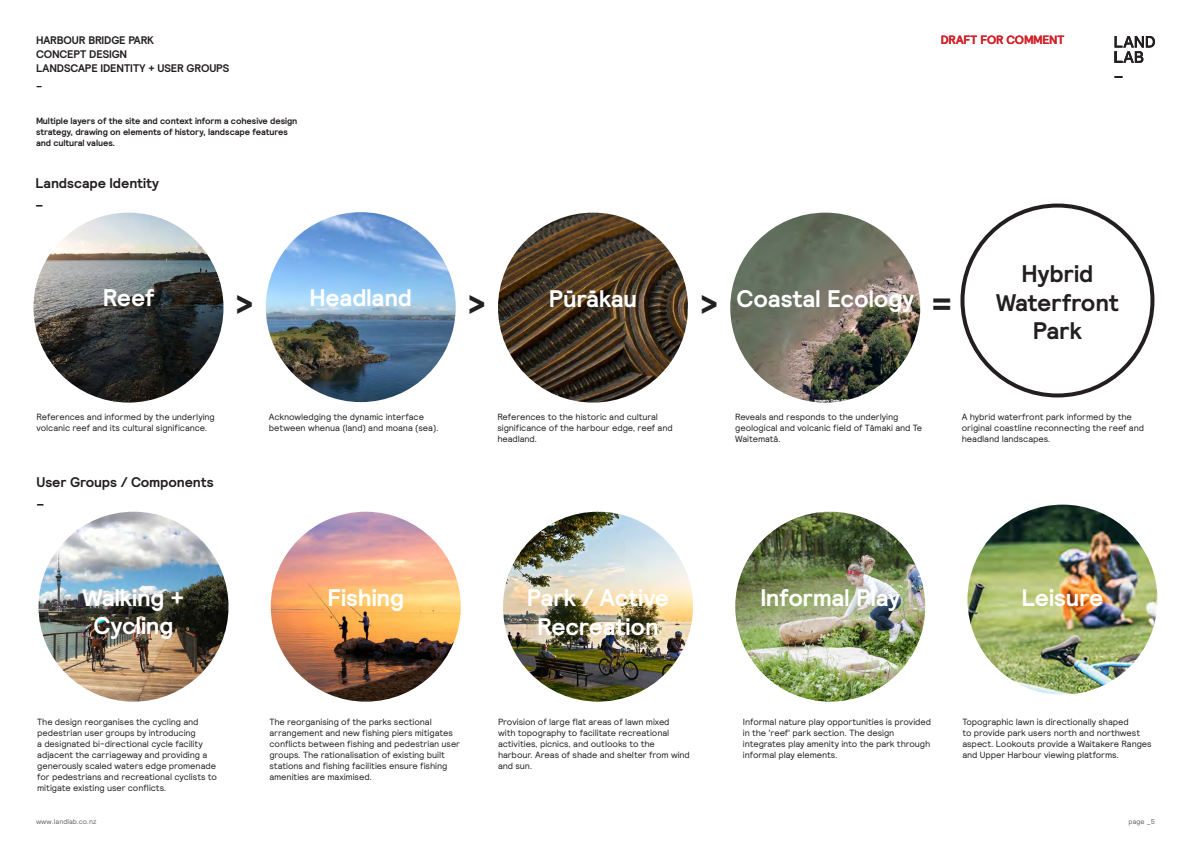
<style>
.page{position:relative;width:1191px;height:842px;background:#fff}
.page>*{position:absolute;margin:0;border:0;box-sizing:border-box;transform-origin:0 0}
.t1{font:700 36px "Relative";color:#231f20}
.t2{font:700 24px/28.8px "Relative";letter-spacing:-.01em;color:#fff;text-align:center}
.t3{font:700 24px "Relative";letter-spacing:-.01em;color:#231f20}
.t4{font:700 14px "Relative";letter-spacing:-.005em;color:#231f20}
.t5{font:700 12px "Relative";letter-spacing:-.01em;color:#d1232a}
._11pt_PAGE_HEADER{font:700 11px "Relative";letter-spacing:-.01em;color:#231f20}
._9pt_Body_Annotation{font:9px/11px "Relative";letter-spacing:-.01em;color:#231f20}
._9pt_Sub-Heading_Bod{font:700 9px/11px "Relative";letter-spacing:-.01em;color:#231f20}
.t6{font:7px "Relative";color:#636366}
</style>
<div class="page">
<svg style="left:1114px;top:36px;width:41px;height:27px"></svg>
<svg style="left:1114px;top:76px;width:8px;height:2px"></svg>
<img style="left:34px;top:213px;width:189px;height:190px;border-radius:95px">
<img style="left:730px;top:213px;width:190px;height:190px;border-radius:95px">
<img style="left:498px;top:213px;width:190px;height:190px;border-radius:95px">
<img style="left:266px;top:212px;width:190px;height:190px;border-radius:95px">
<div style="left:960px;top:204px;width:194px;height:193px;border:4px solid #231f20;border-radius:50%"></div>
<img style="left:38px;top:512px;width:190px;height:190px;border-radius:95px">
<img style="left:271px;top:512px;width:190px;height:190px;border-radius:95px">
<img style="left:503px;top:512px;width:190px;height:190px;border-radius:95px">
<img style="left:735px;top:512px;width:190px;height:190px;border-radius:95px">
<img style="left:967px;top:505px;width:190px;height:189px;border-radius:95px">
<p class="_11pt_PAGE_HEADER" style="left:36px;top:33px;width:120px">HARBOUR BRIDGE PARK</p>
<h3 class="t5" style="left:941px;top:32px;width:125px">DRAFT FOR COMMENT</h3>
<p class="_11pt_PAGE_HEADER" style="left:36px;top:47px;width:93px">CONCEPT DESIGN</p>
<p class="_11pt_PAGE_HEADER" style="left:36px;top:61px;width:195px">LANDSCAPE IDENTITY + USER GROUPS</p>
<p class="_11pt_PAGE_HEADER" style="left:36px;top:75px;width:8px">_</p>
<p class="_9pt_Sub-Heading_Bod" style="left:36px;top:116px;width:263px">Multiple layers of the site and context inform a cohesive design strategy, drawing on elements of history, landscape features and cultural values.</p>
<p class="t4" style="left:36px;top:174px;width:125px">Landscape Identity</p>
<p class="t4" style="left:36px;top:190px;width:9px">_</p>
<p class="t2" style="left:103px;top:283px;width:53px">Reef</p>
<p class="t2" style="left:309px;top:283px;width:104px">Headland</p>
<p class="t2" style="left:548px;top:284px;width:90px">Pūrākau</p>
<p class="t2" style="left:736px;top:284px;width:179px">Coastal Ecology</p>
<p class="t1" style="left:235px;top:279px;width:20px">&gt;</p>
<p class="t1" style="left:467px;top:279px;width:20px">&gt;</p>
<p class="t1" style="left:700px;top:279px;width:20px">&gt;</p>
<p class="t1" style="left:931px;top:279px;width:22px">=</p>
<p class="t3" style="left:1021px;top:258px;width:73px">Hybrid</p>
<p class="t3" style="left:996px;top:286px;width:124px">Waterfront</p>
<p class="t3" style="left:1032px;top:315px;width:51px">Park</p>
<p class="_9pt_Body_Annotation" style="left:37px;top:411px;width:180px">References and informed by the underlying volcanic reef and its cultural significance.</p>
<p class="_9pt_Body_Annotation" style="left:269px;top:411px;width:171px">Acknowledging the dynamic interface between whenua (land) and moana (sea).</p>
<p class="_9pt_Body_Annotation" style="left:497px;top:411px;width:177px">References to the historic and cultural significance of the harbour edge, reef and headland.</p>
<p class="_9pt_Body_Annotation" style="left:735px;top:411px;width:188px">Reveals and responds to the underlying geological and volcanic field of Tāmaki and Te<br>Waitematā.</p>
<p class="_9pt_Body_Annotation" style="left:962px;top:411px;width:184px">A hybrid waterfront park informed by the original coastline reconnecting the reef and headland landscapes.</p>
<p class="t4" style="left:36px;top:473px;width:179px">User Groups / Components</p>
<p class="t4" style="left:36px;top:489px;width:9px">_</p>
<p class="t2" style="left:83px;top:582px;width:103px">Walking +</p>
<p class="t2" style="left:94px;top:611px;width:81px">Cycling</p>
<p class="t2" style="left:327px;top:583px;width:78px">Fishing</p>
<p class="t2" style="left:527px;top:583px;width:144px">Park / Active<br>Recreation</p>
<p class="t2" style="left:760px;top:583px;width:141px">Informal Play</p>
<p class="t2" style="left:1021px;top:583px;width:83px">Leisure</p>
<p class="_9pt_Body_Annotation" style="left:37px;top:716px;width:181px">The design reorganises the cycling and pedestrian user groups by introducing<br>a designated bi-directional cycle facility adjacent the carriageway and providing a generously scaled waters edge promenade for pedestrians and recreational cyclists to mitigate existing user conflicts.</p>
<p class="_9pt_Body_Annotation" style="left:269px;top:716px;width:192px">The reorganising of the parks sectional arrangement and new fishing piers mitigates conflicts between fishing and pedestrian user groups. The rationalisation of existing built stations and fishing facilities ensure fishing amenities are maximised.</p>
<p class="_9pt_Body_Annotation" style="left:498px;top:716px;width:193px">Provision of large flat areas of lawn mixed<br>with topography to facilitate recreational activities, picnics, and outlooks to the harbour. Areas of shade and shelter from wind and sun.</p>
<p class="_9pt_Body_Annotation" style="left:743px;top:716px;width:190px">Informal nature play opportunities is provided in the 'reef' park section. The design integrates play amenity into the park through informal play elements.</p>
<p class="_9pt_Body_Annotation" style="left:962px;top:716px;width:191px">Topographic lawn is directionally shaped<br>to provide park users north and northwest aspect. Lookouts provide a Waitakere Ranges and Upper Harbour viewing platforms.</p>
<p class="t6" style="left:36px;top:817px;width:62px">www.landlab.co.nz</p>
<p class="t6" style="left:1128px;top:817px;width:28px">page _5</p>
</div>
